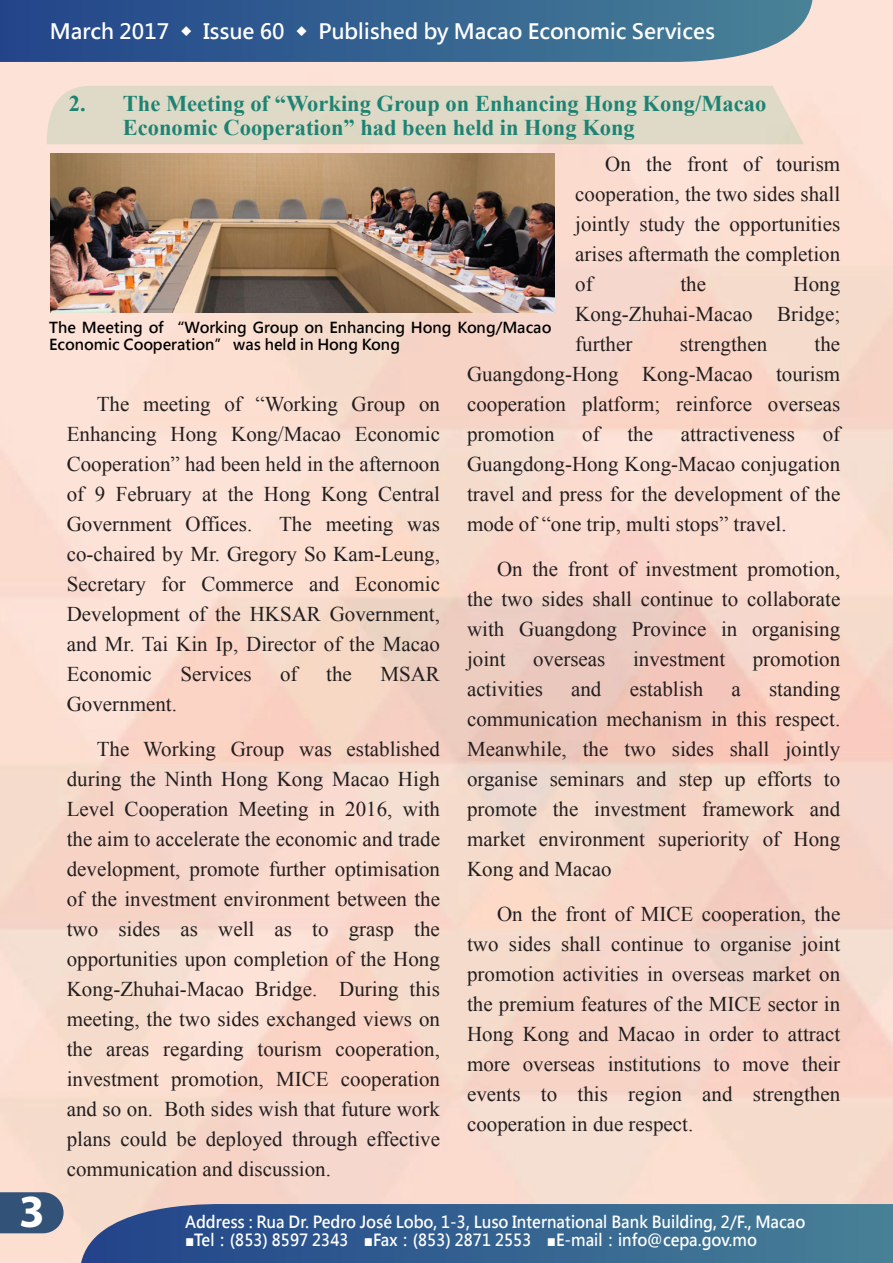
<style>
.page{position:relative;width:893px;height:1263px;background:#fff}
.page>*{position:absolute;margin:0;border:0;box-sizing:border-box;transform-origin:0 0}
.t1{font:700 46.35px "Myriad Pro";color:#fff}
.t2{font:700 22.5px/24px "Times New Roman";color:#1e8373}
.t3{font:21px/30px "Times New Roman";color:#221e1f;text-align:justify}
.t4{font:700 21px "Microsoft Jheng Hei";color:#fff}
.t5{font:700 16.5px "Microsoft Jheng Hei";color:#fff;scale:.92 1}
.t6{font:700 15px/16.5px "Microsoft Jheng Hei";color:#000}
</style>
<div class="page">
<img style="left:0;top:0;width:893px;height:1263px">
<svg style="left:0;top:0;width:812px;height:62px;background:#3b6692"></svg>
<svg style="left:81px;top:1204px;width:812px;height:59px;background:#3b6692"></svg>
<svg style="left:0;top:1192px;width:64px;height:41px;background:#435d7e"></svg>
<div style="left:47px;top:86px;width:757px;height:58px;background:#dedac7"></div>
<img style="left:51px;top:153px;width:503px;height:159px">
<p class="t4" style="left:50px;top:18px;width:667px">March 2017 ◆ Issue 60 ◆ Published by Macao Economic Services</p>
<p class="t2" style="left:123px;top:91px;width:645px;text-indent:-54px">2. The Meeting of “Working Group on Enhancing Hong Kong/Macao<br>Economic Cooperation” had been held in Hong Kong</p>
<p class="t3" style="left:575px;top:149px;width:267px;text-indent:30px">On the front of tourism cooperation, the two sides shall jointly study the opportunities arises aftermath the completion of</p>
<p class="t3" style="left:680px;top:268px;width:27px">the</p>
<p class="t3" style="left:575px;top:268px;width:267px;text-indent:218px">Hong Kong-Zhuhai-Macao Bridge; further</p>
<p class="t6" style="left:49px;top:320px;width:504px">The Meeting of “Working Group on Enhancing Hong Kong/Macao<br>Economic Cooperation” was held in Hong Kong</p>
<p class="t3" style="left:467px;top:328px;width:375px;text-indent:348px">the Guangdong-Hong Kong-Macao tourism cooperation platform; reinforce overseas promotion</p>
<p class="t3" style="left:680px;top:328px;width:89px">strengthen</p>
<p class="t3" style="left:67px;top:388px;width:375px;text-indent:30px">The meeting of “Working Group on Enhancing Hong Kong/Macao Economic Cooperation” had been held in the afternoon of 9 February at the Hong Kong Central Government Offices.</p>
<p class="t3" style="left:582px;top:418px;width:19px">of</p>
<p class="t3" style="left:627px;top:418px;width:27px">the</p>
<p class="t3" style="left:681px;top:418px;width:116px">attractiveness</p>
<p class="t3" style="left:467px;top:418px;width:375px;text-indent:356px">of Guangdong-Hong Kong-Macao conjugation travel and press for the development of the mode of “one trip, multi stops” travel.</p>
<p class="t3" style="left:467px;top:553px;width:375px;text-indent:30px">On the front of investment promotion, the two sides shall continue to collaborate with Guangdong Province in organising joint</p>
<p class="t3" style="left:67px;top:508px;width:375px;text-indent:212px">The meeting was co-chaired by Mr. Gregory So Kam-Leung, Secretary for Commerce and Economic Development of the HKSAR Government, and Mr. Tai Kin Ip, Director of the Macao Economic</p>
<p class="t3" style="left:533px;top:643px;width:74px">overseas</p>
<p class="t3" style="left:633px;top:643px;width:94px">investment</p>
<p class="t3" style="left:753px;top:643px;width:89px">promotion</p>
<p class="t3" style="left:467px;top:673px;width:77px">activities</p>
<p class="t3" style="left:571px;top:673px;width:32px">and</p>
<p class="t3" style="left:630px;top:673px;width:75px">establish</p>
<p class="t3" style="left:731px;top:673px;width:11px">a</p>
<p class="t3" style="left:180px;top:658px;width:73px">Services</p>
<p class="t3" style="left:280px;top:658px;width:19px">of</p>
<p class="t3" style="left:326px;top:658px;width:27px">the</p>
<p class="t3" style="left:380px;top:658px;width:61px">MSAR</p>
<p class="t3" style="left:97px;top:681px;width:345px;line-height:45px;text-indent:-30px">Government.<br>The Working Group was established</p>
<p class="t3" style="left:67px;top:763px;width:375px">during the Ninth Hong Kong Macao High Level Cooperation Meeting in 2016, with the aim to accelerate the economic and trade development, promote further optimisation of the investment environment between the two sides as well as to grasp the opportunities upon completion of the Hong Kong-Zhuhai-Macao Bridge. During this meeting, the two sides exchanged views on the areas regarding tourism cooperation, investment promotion, MICE cooperation and so on. Both sides wish that future work plans could be deployed through effective communication and discussion.</p>
<p class="t3" style="left:467px;top:673px;width:375px;text-indent:302px">standing communication mechanism in this respect.<br>Meanwhile, the two sides shall jointly organise seminars and step up efforts to promote the investment framework and market environment superiority of Hong Kong and Macao</p>
<p class="t3" style="left:467px;top:899px;width:375px;text-indent:30px">On the front of MICE cooperation, the two sides shall continue to organise joint promotion activities in overseas market on the premium features of the MICE sector in Hong Kong and Macao in order to attract more overseas institutions to move their events to this region and strengthen cooperation in due respect.</p>
<h1 class="t1" style="left:19px;top:1181px;width:27px">3</h1>
<p class="t5" style="left:185px;top:1211px;width:676px">Address : Rua Dr. Pedro José Lobo, 1-3, Luso International Bank Building, 2/F., Macao</p>
<p class="t5" style="left:185px;top:1229px;width:623px">■Tel：(853) 8597 2343　■Fax：(853) 2871 2553　■E-mail：info@cepa.gov.mo</p>
</div>
